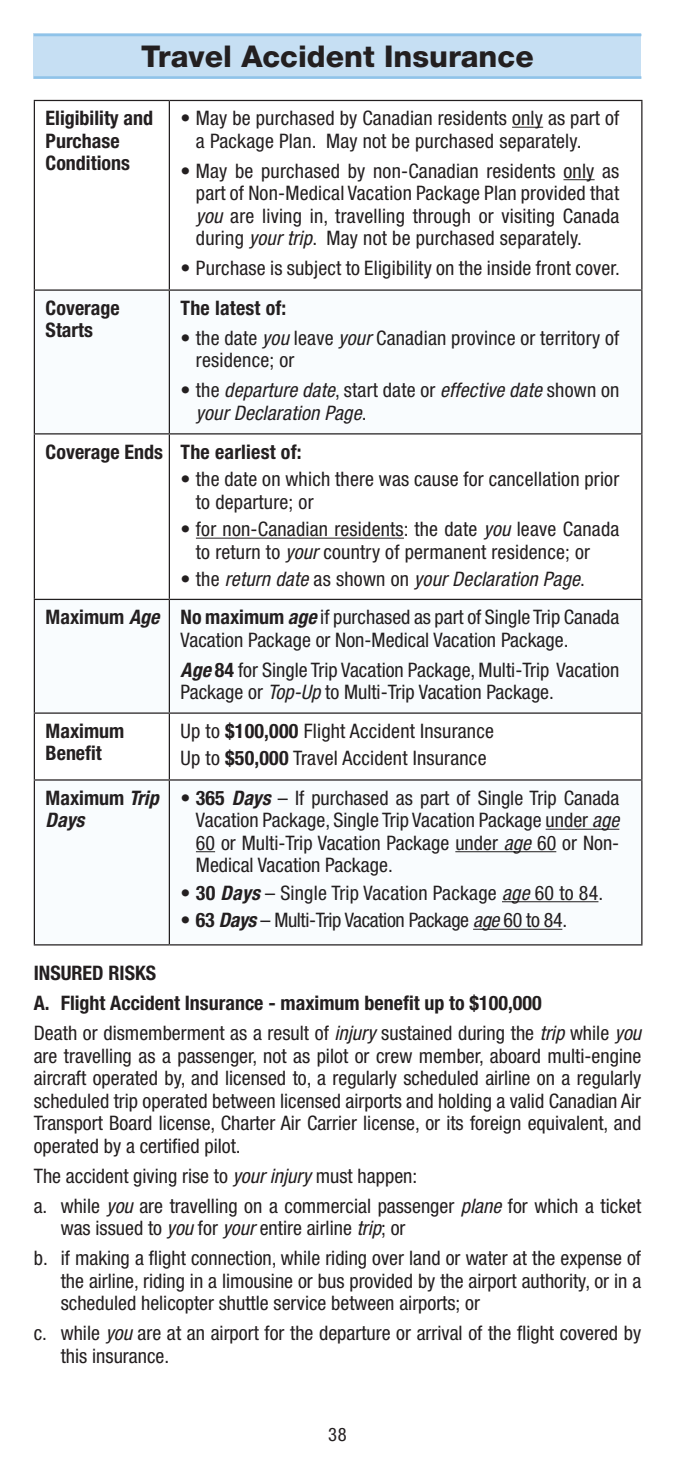
<style>
.page{position:relative;width:675px;height:1463px;background:#fff}
.page>*{position:absolute;margin:0;border:0;box-sizing:border-box;transform-origin:0 0}
.t1{font:800 30px "Helvetica Neue LT Std";color:#231f20}
.t2{font:800 27.75px "Helvetica Neue LT Std";color:#231f20}
.t3{font:condensed 20px/22.5px "Helvetica Neue LT Std";color:#231f20}
.t4{font:700 condensed 20px/22.5px "Helvetica Neue LT Std";color:#231f20}
.t5{font:italic condensed 20px/22.5px "Helvetica Neue LT Std";letter-spacing:.01em;color:#231f20}
.t6{font:condensed 20px "Helvetica Neue LT Std";letter-spacing:-.02em;color:#231f20}
.t7{font:italic 700 condensed 20px/22.5px "Helvetica Neue LT Std";color:#231f20}
.t8{font:condensed 18.5px "Helvetica Neue LT Std";color:#231f20}
.s1{font-style:italic}
.s2{font-style:normal}
.s3{font-weight:700}
.s4{font-weight:700;font-style:italic}
</style>
<div class="page">
<div style="left:34px;top:34px;width:607px;height:45px;background:#c6dff3"></div>
<hr style="left:34px;top:34px;width:607px;height:2px;background:#8fc3e9">
<hr style="left:34px;top:76px;width:607px;height:3px;background:#8fc3e9">
<svg style="left:35px;top:291px;width:606px;height:653px"></svg>
<hr style="left:34px;top:100px;width:135px;height:1px;background:#231f20">
<hr style="left:34px;top:101px;width:1px;height:188px;background:#231f20">
<hr style="left:169px;top:100px;width:473px;height:1px;background:#231f20">
<hr style="left:169px;top:101px;width:1px;height:188px;background:#231f20">
<hr style="left:641px;top:101px;width:1px;height:188px;background:#231f20">
<hr style="left:34px;top:289px;width:135px;height:2px;background:#231f20">
<hr style="left:34px;top:291px;width:1px;height:142px;background:#231f20">
<hr style="left:169px;top:289px;width:473px;height:2px;background:#231f20">
<hr style="left:169px;top:291px;width:1px;height:142px;background:#231f20">
<hr style="left:641px;top:291px;width:1px;height:142px;background:#231f20">
<hr style="left:34px;top:433px;width:135px;height:1px;background:#231f20">
<hr style="left:34px;top:434px;width:1px;height:165px;background:#231f20">
<hr style="left:169px;top:433px;width:473px;height:1px;background:#231f20">
<hr style="left:169px;top:434px;width:1px;height:165px;background:#231f20">
<hr style="left:641px;top:434px;width:1px;height:165px;background:#231f20">
<hr style="left:34px;top:599px;width:135px;height:1px;background:#231f20">
<hr style="left:34px;top:600px;width:1px;height:112px;background:#231f20">
<hr style="left:169px;top:599px;width:473px;height:1px;background:#231f20">
<hr style="left:169px;top:600px;width:1px;height:112px;background:#231f20">
<hr style="left:641px;top:600px;width:1px;height:112px;background:#231f20">
<hr style="left:34px;top:712px;width:135px;height:1px;background:#231f20">
<hr style="left:34px;top:713px;width:1px;height:66px;background:#231f20">
<hr style="left:169px;top:712px;width:473px;height:1px;background:#231f20">
<hr style="left:169px;top:713px;width:1px;height:66px;background:#231f20">
<hr style="left:641px;top:713px;width:1px;height:66px;background:#231f20">
<hr style="left:34px;top:779px;width:135px;height:1px;background:#231f20">
<hr style="left:34px;top:780px;width:1px;height:164px;background:#231f20">
<hr style="left:169px;top:779px;width:473px;height:1px;background:#231f20">
<hr style="left:169px;top:780px;width:1px;height:164px;background:#231f20">
<hr style="left:641px;top:780px;width:1px;height:164px;background:#231f20">
<hr style="left:34px;top:944px;width:135px;height:1px;background:#231f20">
<hr style="left:169px;top:944px;width:473px;height:1px;background:#231f20">
<hr style="left:512px;top:127px;width:31px;height:1px;background:#231f20">
<hr style="left:563px;top:179px;width:32px;height:1px;background:#231f20">
<hr style="left:196px;top:537px;width:208px;height:1px;background:#231f20">
<hr style="left:546px;top:828px;width:73px;height:1px;background:#231f20">
<svg style="left:196px;top:851px;width:19px;height:1px"></svg>
<hr style="left:455px;top:851px;width:101px;height:1px;background:#231f20">
<hr style="left:502px;top:901px;width:96px;height:1px;background:#231f20">
<hr style="left:473px;top:928px;width:89px;height:1px;background:#231f20">
<h1 class="t1" style="left:141px;top:38px;width:394px">Travel Accident Insurance</h1>
<h2 class="t2" style="left:249px;top:40px;width:178px">Section Title</h2>
<h1 class="t4" style="left:46px;top:107px;width:109px">Eligibility and<br>Purchase<br>Conditions</h1>
<h1 class="t3" style="left:196px;top:107px;width:425px;text-indent:-15px">• May be purchased by Canadian residents only as part of a Package Plan. May not be purchased separately.</h1>
<h1 class="t3" style="left:196px;top:159px;width:425px;text-align:justify;text-indent:-15px">• May be purchased by non-Canadian residents only as part of Non-Medical Vacation Package Plan provided that <span class="s1">you</span> are living in, travelling through or visiting Canada during <span class="s1">your trip</span>. May not be purchased separately.</h1>
<h1 class="t3" style="left:181px;top:257px;width:441px">• Purchase is subject to Eligibility on the inside front cover.</h1>
<h1 class="t4" style="left:46px;top:296px;width:76px">Coverage<br>Starts</h1>
<h1 class="t4" style="left:181px;top:296px;width:107px">The latest of:</h1>
<h1 class="t3" style="left:196px;top:326px;width:425px;text-indent:-15px">• the date <span class="s1">you</span> leave <span class="s1">your</span> Canadian province or territory of residence; or</h1>
<h1 class="t5" style="left:196px;top:379px;width:425px;text-indent:-15px"><span class="s2">• the</span> departure date<span class="s2">, start date or</span> effective date <span class="s2">shown on </span>your Declaration Page<span class="s2">.</span></h1>
<h1 class="t4" style="left:46px;top:440px;width:119px">Coverage Ends</h1>
<h1 class="t4" style="left:181px;top:440px;width:122px">The earliest of:</h1>
<h1 class="t3" style="left:196px;top:468px;width:425px;text-indent:-15px">• the date on which there was cause for cancellation prior to departure; or</h1>
<h1 class="t3" style="left:196px;top:518px;width:425px;text-indent:-15px">• for non-Canadian residents: the date <span class="s1">you</span> leave Canada to return to <span class="s1">your</span> country of permanent residence; or</h1>
<h1 class="t5" style="left:181px;top:568px;width:406px"><span class="s2">• the</span> return date <span class="s2">as shown on</span> your Declaration Page<span class="s2">.</span></h1>
<h1 class="t4" style="left:46px;top:605px;width:115px">Maximum <span class="s1">Age</span></h1>
<h1 class="t3" style="left:181px;top:605px;width:440px"><span class="s3">No maximum</span> <span class="s4">age</span> if purchased as part of Single Trip Canada<br>Vacation Package or Non-Medical Vacation Package.</h1>
<h1 class="t3" style="left:181px;top:658px;width:440px"><span class="s4">Age</span> <span class="s3">84</span> for Single Trip Vacation Package, Multi-Trip Vacation<br>Package or <span class="s1">Top-Up</span> to Multi-Trip Vacation Package.</h1>
<h1 class="t4" style="left:46px;top:719px;width:80px">Maximum<br>Benefit</h1>
<h1 class="t3" style="left:181px;top:719px;width:315px">Up to <span class="s3">$100,000</span> Flight Accident Insurance</h1>
<h1 class="t3" style="left:181px;top:747px;width:307px">Up to <span class="s3">$50,000</span> Travel Accident Insurance</h1>
<h1 class="t7" style="left:46px;top:786px;width:115px"><span class="s2">Maximum</span> Trip<br>Days</h1>
<h1 class="t3" style="left:196px;top:786px;width:425px;text-align:justify;text-indent:-15px">• <span class="s3">365</span> <span class="s4">Days</span> – If purchased as part of Single Trip Canada Vacation Package, Single Trip Vacation Package under <span class="s1">age </span>60 or Multi-Trip Vacation Package under <span class="s1">age</span> 60 or Non-Medical Vacation Package.</h1>
<h1 class="t3" style="left:181px;top:881px;width:424px">• <span class="s3">30</span> <span class="s4">Days</span> – Single Trip Vacation Package <span class="s1">age</span> 60 to 84.</h1>
<h1 class="t6" style="left:181px;top:908px;width:388px">• <span class="s3">63</span> <span class="s4">Days</span> – Multi-Trip Vacation Package <span class="s1">age</span> 60 to 84.</h1>
<h1 class="t4" style="left:34px;top:961px;width:124px">INSURED RISKS</h1>
<h1 class="t4" style="left:34px;top:991px;width:509px">A. Flight Accident Insurance - maximum benefit up to $100,000</h1>
<h1 class="t3" style="left:34px;top:1021px;width:609px;text-align:justify">Death or dismemberment as a result of <span class="s1">injury</span> sustained during the <span class="s1">trip</span> while <span class="s1">you </span>are travelling as a passenger, not as pilot or crew member, aboard multi-engine aircraft operated by, and licensed to, a regularly scheduled airline on a regularly scheduled trip operated between licensed airports and holding a valid Canadian Air Transport Board license, Charter Air Carrier license, or its foreign equivalent, and operated by a certified pilot.</h1>
<h1 class="t3" style="left:34px;top:1164px;width:385px">The accident giving rise to <span class="s1">your injury</span> must happen:</h1>
<h1 class="t3" style="left:61px;top:1194px;width:582px;text-indent:-27px">a. while <span class="s1">you</span> are travelling on a commercial passenger <span class="s1">plane</span> for which a ticket was issued to <span class="s1">you</span> for <span class="s1">your</span> entire airline <span class="s1">trip</span>; or</h1>
<h1 class="t3" style="left:61px;top:1246px;width:582px;text-align:justify;text-indent:-27px">b. if making a flight connection, while riding over land or water at the expense of the airline, riding in a limousine or bus provided by the airport authority, or in a scheduled helicopter shuttle service between airports; or</h1>
<h1 class="t3" style="left:61px;top:1321px;width:582px;text-indent:-27px">c. while <span class="s1">you</span> are at an airport for the departure or arrival of the flight covered by this insurance.</h1>
<p class="t8" style="left:328px;top:1424px;width:20px">38</p>
</div>
